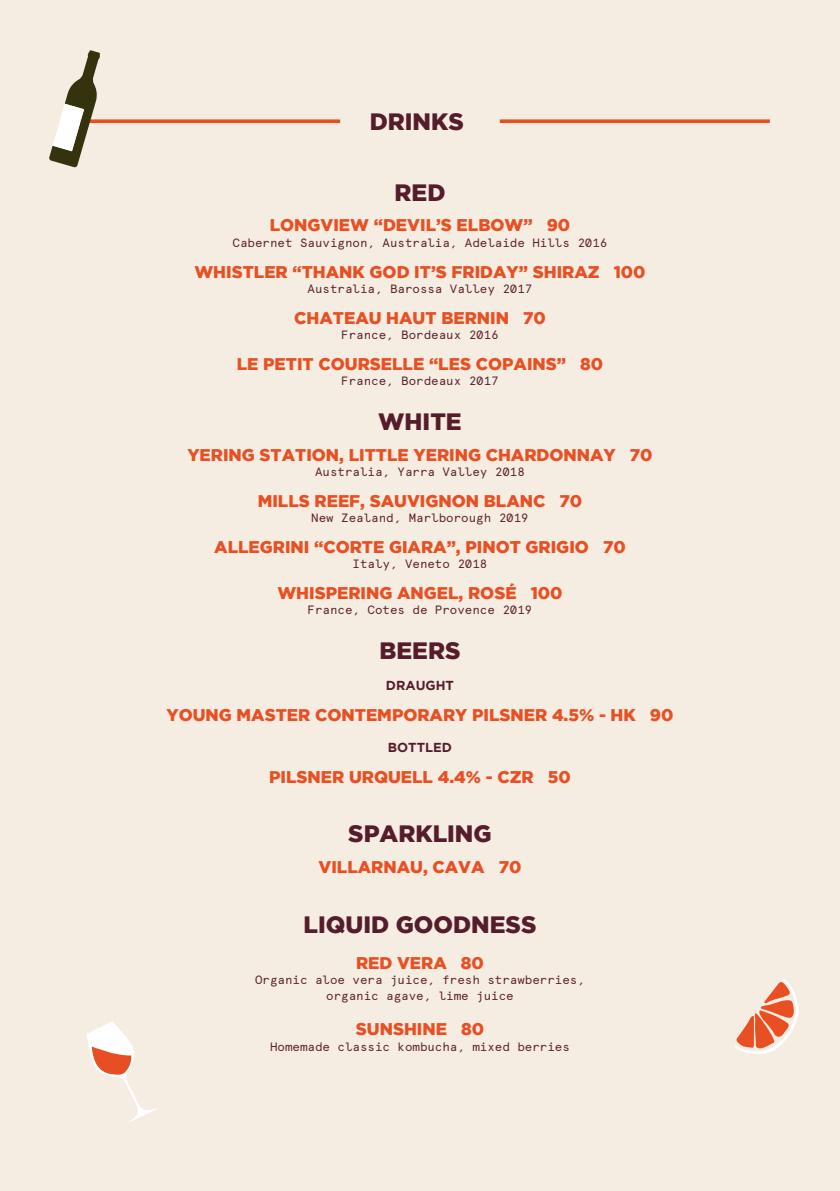
<style>
.page{position:relative;width:840px;height:1191px;background:#fff}
.page>*{position:absolute;margin:0;border:0;box-sizing:border-box;transform-origin:0 0}
.t1{font:900 23.6px "Gotham";color:#551d2b}
.t2{font:900 17px "Gotham";color:#e85024}
.t3{font:700 13px "Gotham";color:#551d2b}
.t4{font:12px/15.4px "Apercu Mono";color:#5c222b;text-align:center}
</style>
<div class="page">
<div style="left:0;top:0;width:839px;height:1191px;background:#f6ede2"></div>
<svg style="left:735px;top:979px;width:63px;height:75px"></svg>
<svg style="left:86px;top:1021px;width:71px;height:101px"></svg>
<svg style="left:100px;top:119px;width:240px;height:4px"></svg>
<svg style="left:499px;top:119px;width:270px;height:4px"></svg>
<svg style="left:49px;top:50px;width:51px;height:118px"></svg>
<h1 class="t1" style="left:369px;top:108px;width:95px">DRINKS</h1>
<h1 class="t1" style="left:394px;top:178px;width:52px">RED</h1>
<p class="t2" style="left:269px;top:215px;width:302px">LONGVIEW “DEVIL’S ELBOW” 90</p>
<p class="t4" style="left:232px;top:235px;width:376px">Cabernet Sauvignon, Australia, Adelaide Hills 2016</p>
<p class="t2" style="left:194px;top:262px;width:452px">WHISTLER “THANK GOD IT’S FRIDAY” SHIRAZ 100</p>
<p class="t4" style="left:307px;top:281px;width:226px">Australia, Barossa Valley 2017</p>
<p class="t2" style="left:294px;top:308px;width:253px">CHATEAU HAUT BERNIN 70</p>
<p class="t4" style="left:341px;top:327px;width:159px">France, Bordeaux 2016</p>
<p class="t2" style="left:237px;top:354px;width:367px">LE PETIT COURSELLE “LES COPAINS” 80</p>
<p class="t4" style="left:341px;top:373px;width:159px">France, Bordeaux 2017</p>
<h1 class="t1" style="left:378px;top:408px;width:85px">WHITE</h1>
<p class="t2" style="left:187px;top:445px;width:466px">YERING STATION, LITTLE YERING CHARDONNAY 70</p>
<p class="t4" style="left:315px;top:464px;width:211px">Australia, Yarra Valley 2018</p>
<p class="t2" style="left:257px;top:491px;width:326px">MILLS REEF, SAUVIGNON BLANC 70</p>
<p class="t4" style="left:311px;top:510px;width:219px">New Zealand, Marlborough 2019</p>
<p class="t2" style="left:214px;top:537px;width:413px">ALLEGRINI “CORTE GIARA”, PINOT GRIGIO 70</p>
<p class="t4" style="left:352px;top:556px;width:136px">Italy, Veneto 2018</p>
<p class="t2" style="left:277px;top:583px;width:286px">WHISPERING ANGEL, ROSÉ 100</p>
<p class="t4" style="left:307px;top:602px;width:226px">France, Cotes de Provence 2019</p>
<h1 class="t1" style="left:379px;top:637px;width:82px">BEERS</h1>
<p class="t3" style="left:385px;top:678px;width:70px">DRAUGHT</p>
<p class="t2" style="left:166px;top:705px;width:508px">YOUNG MASTER CONTEMPORARY PILSNER 4.5% - HK 90</p>
<p class="t3" style="left:387px;top:739px;width:66px">BOTTLED</p>
<p class="t2" style="left:269px;top:766px;width:303px">PILSNER URQUELL 4.4% - CZR 50</p>
<h1 class="t1" style="left:348px;top:820px;width:145px">SPARKLING</h1>
<p class="t2" style="left:318px;top:857px;width:204px">VILLARNAU, CAVA 70</p>
<h1 class="t1" style="left:303px;top:911px;width:234px">LIQUID GOODNESS</h1>
<p class="t2" style="left:356px;top:953px;width:129px">RED VERA 80</p>
<p class="t4" style="left:255px;top:972px;width:331px">Organic aloe vera juice, fresh strawberries, organic agave, lime juice</p>
<p class="t2" style="left:355px;top:1019px;width:130px">SUNSHINE 80</p>
<p class="t4" style="left:270px;top:1039px;width:301px">Homemade classic kombucha, mixed berries</p>
</div>
